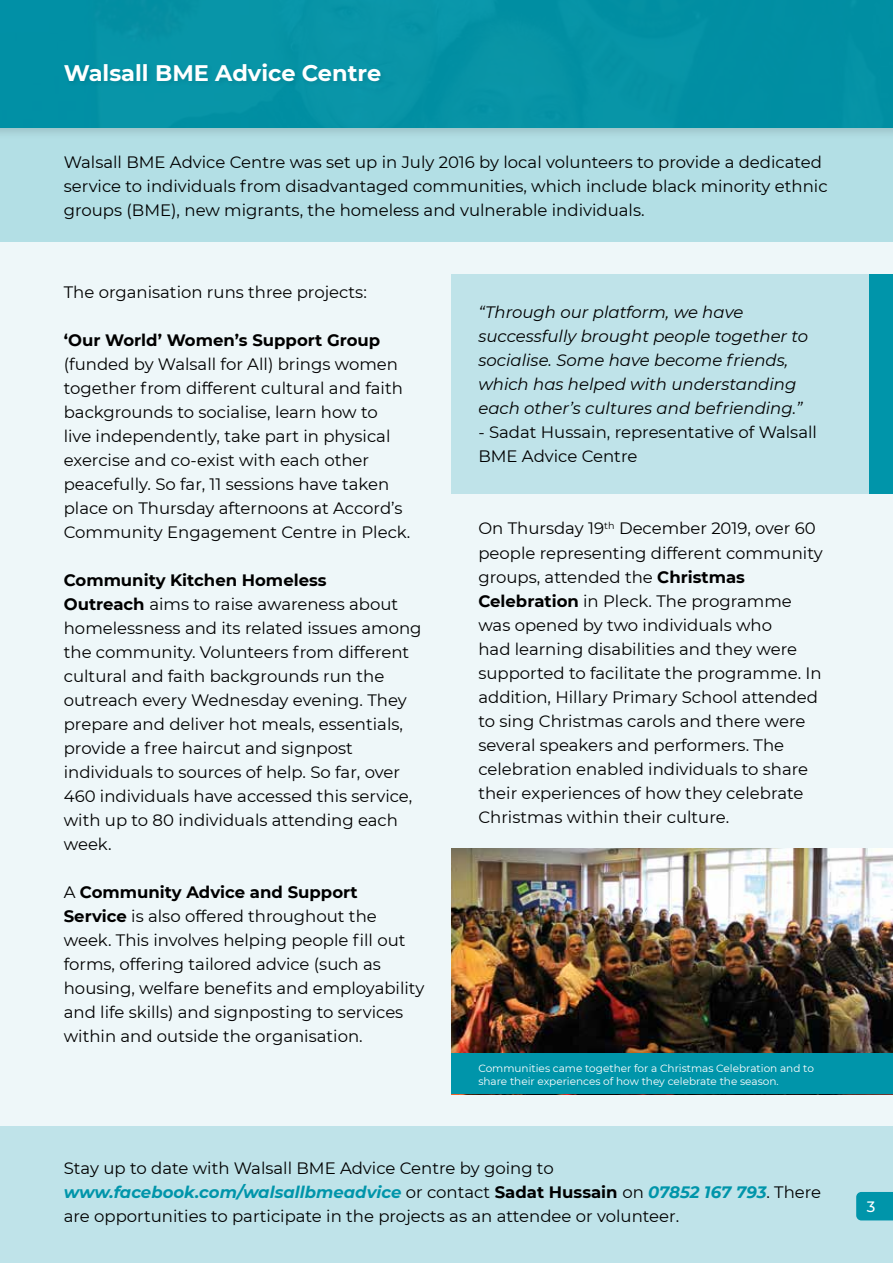
<style>
.page{position:relative;width:893px;height:1263px;background:#fff}
.page>*{position:absolute;margin:0;border:0;box-sizing:border-box;transform-origin:0 0}
.t1{font:700 22.5px "Montserrat";color:#fff}
.t2{font:16.5px/24px "Montserrat";color:#000}
.t3{font:italic 16.5px/24px "Montserrat";color:#000}
.t4{font:700 16.5px "Montserrat";color:#000}
.t5{font:500 15px "Montserrat";color:#fff}
.t6{font:10.5px/12.6px "Montserrat";color:#fff}
.s1{font-weight:700}
.s2{font-weight:700;font-style:italic;color:#0095aa}
</style>
<div class="page">
<div style="left:0;top:242px;width:893px;height:1021px;background:#eef7f9"></div>
<div style="left:0;top:1126px;width:893px;height:137px;background:#bfe3e9"></div>
<div style="left:0;top:128px;width:893px;height:114px;background:#b3dfe5"></div>
<div style="left:0;top:0;width:893px;height:139px;background:#a9d2d8"></div>
<div style="left:0;top:0;width:893px;height:128px;background:#0592a5"></div>
<div style="left:62px;top:61px;width:325px;height:27px;background:#0790a3"></div>
<svg style="left:856px;top:1192px;width:37px;height:28px"></svg>
<div style="left:451px;top:274px;width:442px;height:219px;background:#bfe3e9"></div>
<div style="left:869px;top:274px;width:24px;height:219px;background:#0095aa"></div>
<img style="left:451px;top:848px;width:442px;height:206px">
<div style="left:451px;top:1054px;width:442px;height:40px;background:#0095aa"></div>
<h1 class="t1" style="left:64px;top:57px;width:319px">Walsall BME Advice Centre</h1>
<p class="t2" style="left:64px;top:149px;width:765px">Walsall BME Advice Centre was set up in July 2016 by local volunteers to provide a dedicated service to individuals from disadvantaged communities, which include black minority ethnic groups (BME), new migrants, the homeless and vulnerable individuals.</p>
<p class="t2" style="left:64px;top:280px;width:305px">The organisation runs three projects:</p>
<p class="t4" style="left:64px;top:328px;width:318px">‘Our World’ Women’s Support Group</p>
<p class="t2" style="left:64px;top:352px;width:348px">(funded by Walsall for All) brings women together from different cultural and faith backgrounds to socialise, learn how to<br>live independently, take part in physical exercise and co-exist with each other peacefully. So far, 11 sessions have taken place on Thursday afternoons at Accord’s Community Engagement Centre in Pleck.</p>
<p class="t2" style="left:64px;top:568px;width:359px"><span class="s1">Community Kitchen Homeless<br>Outreach</span> aims to raise awareness about homelessness and its related issues among the community. Volunteers from different cultural and faith backgrounds run the outreach every Wednesday evening. They prepare and deliver hot meals, essentials, provide a free haircut and signpost individuals to sources of help. So far, over 460 individuals have accessed this service, with up to 80 individuals attending each week.</p>
<p class="t2" style="left:64px;top:880px;width:362px">A <span class="s1">Community Advice and Support Service</span> is also offered throughout the week. This involves helping people fill out forms, offering tailored advice (such as housing, welfare benefits and employability and life skills) and signposting to services within and outside the organisation.</p>
<p class="t3" style="left:478px;top:300px;width:331px">“Through our platform, we have successfully brought people together to socialise. Some have become friends, which has helped with understanding each other’s cultures and befriending.”</p>
<p class="t2" style="left:478px;top:420px;width:340px">- Sadat Hussain, representative of Walsall<br>BME Advice Centre</p>
<p class="t2" style="left:478px;top:516px;width:346px">On Thursday 19<sup>th</sup> December 2019, over 60 people representing different community groups, attended the <span class="s1">Christmas Celebration</span> in Pleck. The programme was opened by two individuals who<br>had learning disabilities and they were supported to facilitate the programme. In addition, Hillary Primary School attended to sing Christmas carols and there were several speakers and performers. The celebration enabled individuals to share their experiences of how they celebrate Christmas within their culture.</p>
<p class="t6" style="left:478px;top:1062px;width:337px">Communities came together for a Christmas Celebration and to share their experiences of how they celebrate the season.</p>
<p class="t2" style="left:64px;top:1155px;width:759px">Stay up to date with Walsall BME Advice Centre by going to <span class="s2">www.facebook.com/walsallbmeadvice</span> or contact <span class="s1">Sadat Hussain</span> on <span class="s2">07852 167 793</span>. There are opportunities to participate in the projects as an attendee or volunteer.</p>
<p class="t5" style="left:867px;top:1196px;width:10px">3</p>
</div>
